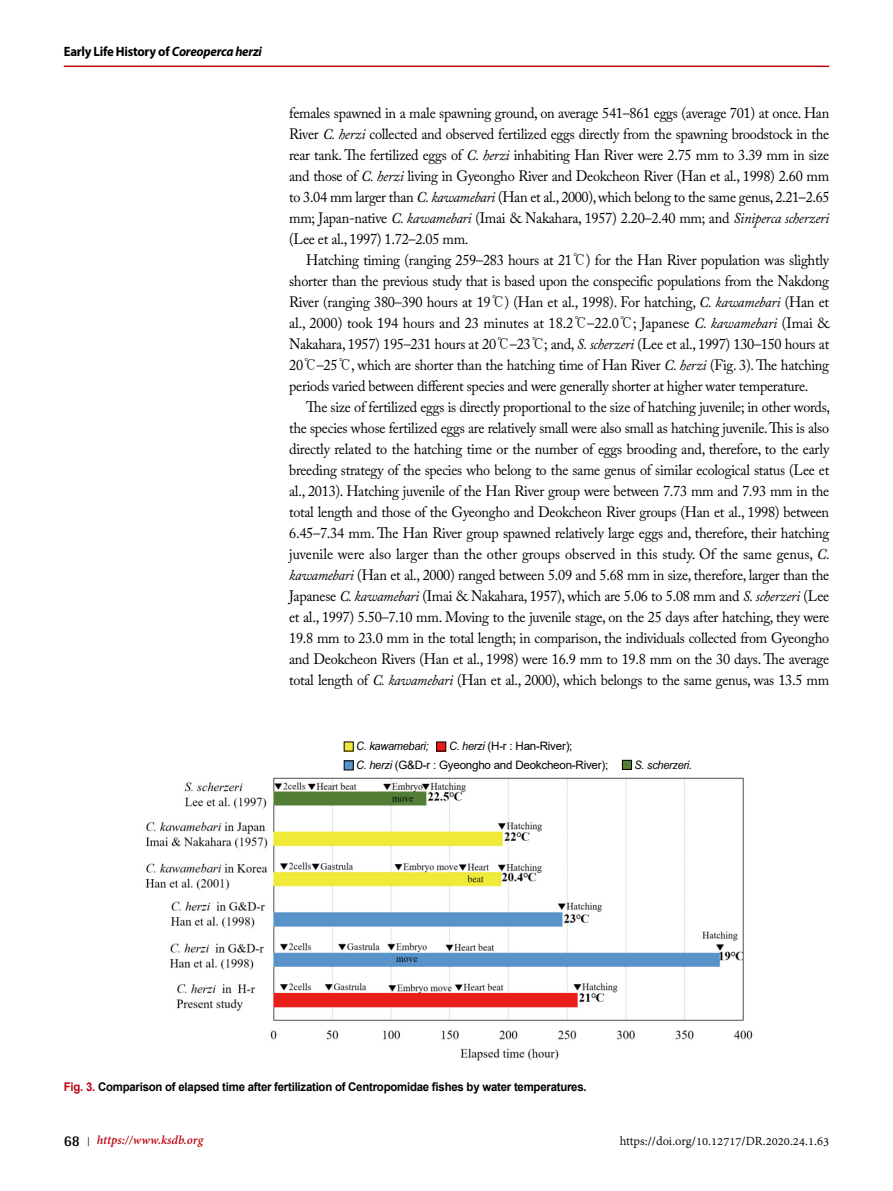
<style>
.page{position:relative;width:893px;height:1191px;background:#fff}
.page>*{position:absolute;margin:0;border:0;box-sizing:border-box;transform-origin:0 0}
.t1{font:15px/21px "Adobe Caslon Pro";letter-spacing:-.02em;color:#000;text-align:justify;scale:.95 1}
.t2{font:13.5px "Adobe Devanagari";color:#000}
.t3{font:700 13.5px "Myriad Pro";letter-spacing:-.02em;color:#000;scale:.95 1}
.t4{font:italic 700 13.5px "Adobe Devanagari";color:#bb0611}
.t5{font:700 12px "Arial";letter-spacing:-.02em;color:#000;scale:.95 1}
.t6{font:11.55px/19.4px "Arial";letter-spacing:-.02em;color:#000}
.t7{font:italic 11.55px "Arial Narrow";letter-spacing:-.02em;color:#000;scale:1.15 1}
.s1{font-style:italic}
.s2{font-family:"Adobe Myungjo Std";font-weight:500}
.s3{font-family:"Arial Narrow";font-style:italic}
.s4{color:#bb0611}
.s5{font-family:"Rotis Semi Sans Std";font-style:normal;font-size:15px;color:#000}
.s6{font-family:"Shonar Bangla";font-style:normal;font-size:12px;color:#000}
</style>
<div class="page">
<hr style="left:64px;top:66px;width:765px;height:1px;background:#bb0611">
<img style="left:145px;top:765px;width:608px;height:296px">
<div style="left:622px;top:760px;width:9px;height:9px;background:#537e35"></div>
<div style="left:622px;top:760px;width:10px;height:9px;border:1px solid #000"></div>
<div style="left:344px;top:742px;width:9px;height:9px;background:#efea3a"></div>
<div style="left:344px;top:761px;width:9px;height:9px;background:#5893c9"></div>
<div style="left:437px;top:742px;width:9px;height:9px;background:#e71e19"></div>
<div style="left:436px;top:742px;width:10px;height:9px;border:1px solid #000"></div>
<p class="t3" style="left:64px;top:43px;width:210px">Early Life History of <span class="s1">Coreoperca herzi</span></p>
<p class="t1" style="left:289px;top:102px;width:570px">females spawned in a male spawning ground, on average 541–861 eggs (average 701) at once. Han River <span class="s1">C. herzi</span> collected and observed fertilized eggs directly from the spawning broodstock in the rear tank. The fertilized eggs of <span class="s1">C. herzi</span> inhabiting Han River were 2.75 mm to 3.39 mm in size and those of <span class="s1">C. herzi</span> living in Gyeongho River and Deokcheon River (Han et al., 1998) 2.60 mm to 3.04 mm larger than <span class="s1">C. kawamebari</span> (Han et al., 2000), which belong to the same genus, 2.21–2.65 mm; Japan-native <span class="s1">C. kawamebari</span> (Imai &amp; Nakahara, 1957) 2.20–2.40 mm; and <span class="s1">Siniperca scherzeri </span>(Lee et al., 1997) 1.72–2.05 mm.</p>
<p class="t1" style="left:289px;top:249px;width:570px;text-indent:17px">Hatching timing (ranging 259–283 hours at 21<span class="s2">℃</span>) for the Han River population was slightly shorter than the previous study that is based upon the conspecific populations from the Nakdong River (ranging 380–390 hours at 19<span class="s2">℃</span>) (Han et al., 1998). For hatching, <span class="s1">C. kawamebari</span> (Han et al., 2000) took 194 hours and 23 minutes at 18.2<span class="s2">℃</span>–22.0<span class="s2">℃</span>; Japanese <span class="s1">C. kawamebari</span> (Imai &amp; Nakahara, 1957) 195–231 hours at 20<span class="s2">℃</span>–23<span class="s2">℃</span>; and, <span class="s1">S. scherzeri</span> (Lee et al., 1997) 130–150 hours at 20<span class="s2">℃</span>–25<span class="s2">℃</span>, which are shorter than the hatching time of Han River <span class="s1">C. herzi</span> (Fig. 3). The hatching periods varied between different species and were generally shorter at higher water temperature.</p>
<p class="t1" style="left:289px;top:396px;width:571px;text-indent:17px">The size of fertilized eggs is directly proportional to the size of hatching juvenile; in other words, the species whose fertilized eggs are relatively small were also small as hatching juvenile. This is also directly related to the hatching time or the number of eggs brooding and, therefore, to the early breeding strategy of the species who belong to the same genus of similar ecological status (Lee et al., 2013). Hatching juvenile of the Han River group were between 7.73 mm and 7.93 mm in the total length and those of the Gyeongho and Deokcheon River groups (Han et al., 1998) between 6.45–7.34 mm. The Han River group spawned relatively large eggs and, therefore, their hatching juvenile were also larger than the other groups observed in this study. Of the same genus, <span class="s1">C. kawamebari</span> (Han et al., 2000) ranged between 5.09 and 5.68 mm in size, therefore, larger than the Japanese <span class="s1">C. kawamebari</span> (Imai &amp; Nakahara, 1957), which are 5.06 to 5.08 mm and <span class="s1">S. scherzeri</span> (Lee et al., 1997) 5.50–7.10 mm. Moving to the juvenile stage, on the 25 days after hatching, they were 19.8 mm to 23.0 mm in the total length; in comparison, the individuals collected from Gyeongho and Deokcheon Rivers (Han et al., 1998) were 16.9 mm to 19.8 mm on the 30 days. The average total length of <span class="s1">C. kawamebari</span> (Han et al., 2000), which belongs to the same genus, was 13.5 mm</p>
<p class="t7" style="left:356px;top:738px;width:65px">C. kawamebari;</p>
<p class="t6" style="left:356px;top:736px;width:254px;text-indent:93px"><span class="s3">C. herzi</span> (H-r : Han-River);<br><span class="s3">C. herzi</span> (G&amp;D-r : Gyeongho and Deokcheon-River);</p>
<p class="t7" style="left:635px;top:757px;width:52px">S. scherzeri.</p>
<p class="t5" style="left:64px;top:1078px;width:552px"><span class="s4">Fig. 3.</span> Comparison of elapsed time after fertilization of Centropomidae fishes by water temperatures.</p>
<p class="t4" style="left:64px;top:1132px;width:141px"><span class="s5">68</span> <span class="s6">|</span> https://www.ksdb.org</p>
<p class="t2" style="left:620px;top:1133px;width:211px">https://doi.org/10.12717/DR.2020.24.1.63</p>
</div>
